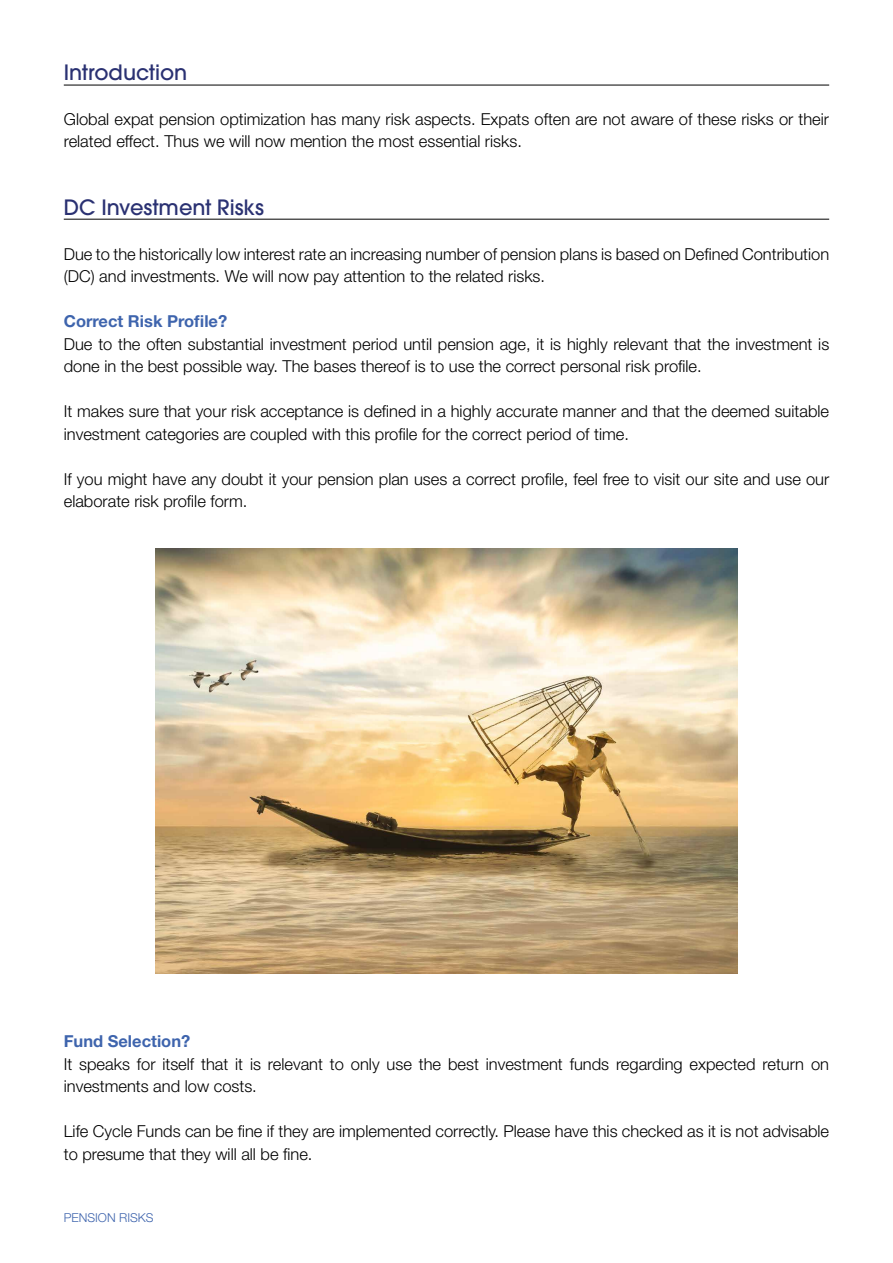
<style>
.page{position:relative;width:893px;height:1263px;background:#fff}
.page>*{position:absolute;margin:0;border:0;box-sizing:border-box;transform-origin:0 0}
.t1{font:500 21px "Avant Garde";color:#2a3172}
.t2{font:300 16.5px/22.5px "Helvetica Neue LT";color:#000}
.t3{font:700 16.5px "Helvetica Neue LT";color:#3e64ad}
.t4{font:300 12.3px "Helvetica Neue LT";color:#3e64ad}
</style>
<div class="page">
<hr style="left:64px;top:85px;width:765px;height:1px;background:#000">
<hr style="left:64px;top:219px;width:765px;height:1px;background:#000">
<img style="left:155px;top:549px;width:583px;height:425px">
<p class="t1" style="left:64px;top:60px;width:125px">Introduction</p>
<p class="t2" style="left:64px;top:107px;width:767px">Global expat pension optimization has many risk aspects. Expats often are not aware of these risks or their related effect. Thus we will now mention the most essential risks.</p>
<p class="t1" style="left:64px;top:194px;width:202px">DC Investment Risks</p>
<p class="t2" style="left:64px;top:242px;width:767px">Due to the historically low interest rate an increasing number of pension plans is based on Defined Contribution (DC) and investments. We will now pay attention to the related risks.</p>
<p class="t3" style="left:64px;top:311px;width:165px">Correct Risk Profile?</p>
<p class="t2" style="left:64px;top:332px;width:767px">Due to the often substantial investment period until pension age, it is highly relevant that the investment is done in the best possible way. The bases thereof is to use the correct personal risk profile.</p>
<p class="t2" style="left:64px;top:400px;width:767px">It makes sure that your risk acceptance is defined in a highly accurate manner and that the deemed suitable investment categories are coupled with this profile for the correct period of time.</p>
<p class="t2" style="left:64px;top:467px;width:767px">If you might have any doubt it your pension plan uses a correct profile, feel free to visit our site and use our elaborate risk profile form.</p>
<p class="t3" style="left:64px;top:1031px;width:128px">Fund Selection?</p>
<p class="t2" style="left:64px;top:1052px;width:767px">It speaks for itself that it is relevant to only use the best investment funds regarding expected return on investments and low costs.</p>
<p class="t2" style="left:64px;top:1120px;width:767px">Life Cycle Funds can be fine if they are implemented correctly. Please have this checked as it is not advisable to presume that they will all be fine.</p>
<p class="t4" style="left:64px;top:1210px;width:91px">PENSION RISKS</p>
</div>
